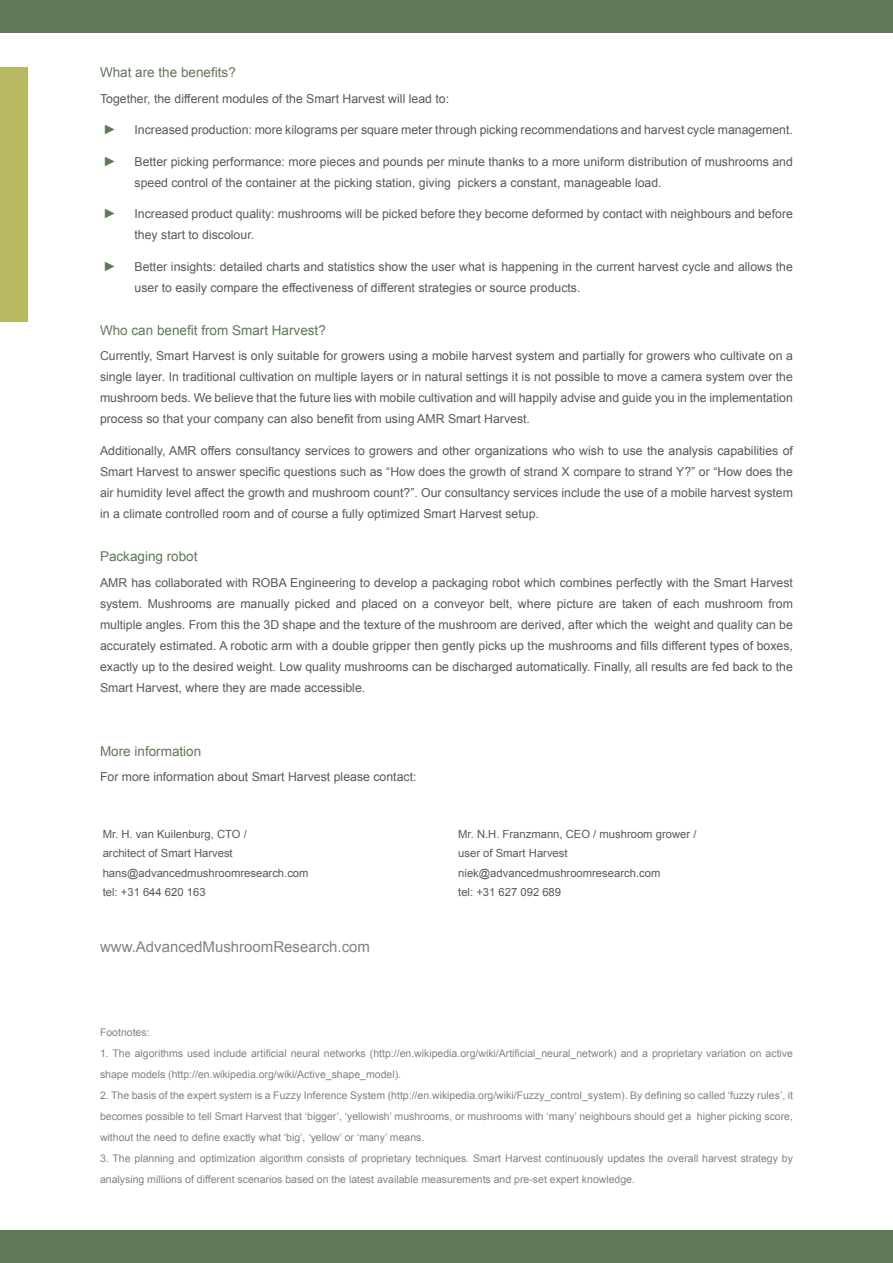
<style>
.page{position:relative;width:893px;height:1263px;background:#fff}
.page>*{position:absolute;margin:0;border:0;box-sizing:border-box;transform-origin:0 0}
.t1{font:15px "Arial";color:#808285}
.t2{font:13.5px "Arial";color:#60785a}
.t3{font:12.3px/21px "Arial";color:#58595b}
.t4{font:11.25px/19.5px "Arial";color:#58595b}
.t5{font:10.5px/21px "Arial";color:#808285}
</style>
<div class="page">
<div style="left:0;top:68px;width:27px;height:254px;background:#b7b963"></div>
<div style="left:0;top:0;width:893px;height:32px;background:#60785a"></div>
<div style="left:0;top:1231px;width:893px;height:32px;background:#60785a"></div>
<p class="t2" style="left:100px;top:64px;width:137px">What are the benefits?</p>
<p class="t3" style="left:100px;top:88px;width:351px">Together, the different modules of the Smart Harvest will lead to:</p>
<p class="t2" style="left:103px;top:120px;width:15px">►</p>
<p class="t3" style="left:135px;top:119px;width:660px">Increased production: more kilograms per square meter through picking recommendations and harvest cycle management.</p>
<p class="t2" style="left:103px;top:152px;width:15px">►</p>
<p class="t3" style="left:135px;top:151px;width:660px">Better picking performance: more pieces and pounds per minute thanks to a more uniform distribution of mushrooms and speed control of the container at the picking station, giving pickers a constant, manageable load.</p>
<p class="t2" style="left:103px;top:204px;width:15px">►</p>
<p class="t3" style="left:135px;top:203px;width:660px">Increased product quality: mushrooms will be picked before they become deformed by contact with neighbours and before they start to discolour.</p>
<p class="t2" style="left:103px;top:257px;width:15px">►</p>
<p class="t3" style="left:135px;top:256px;width:660px">Better insights: detailed charts and statistics show the user what is happening in the current harvest cycle and allows the user to easily compare the effectiveness of different strategies or source products.</p>
<p class="t2" style="left:100px;top:321px;width:227px">Who can benefit from Smart Harvest?</p>
<p class="t3" style="left:100px;top:346px;width:694px;text-align:justify">Currently, Smart Harvest is only suitable for growers using a mobile harvest system and partially for growers who cultivate on a single layer. In traditional cultivation on multiple layers or in natural settings it is not possible to move a camera system over the mushroom beds. We believe that the future lies with mobile cultivation and will happily advise and guide you in the implementation process so that your company can also benefit from using AMR Smart Harvest.</p>
<p class="t3" style="left:100px;top:440px;width:694px;text-align:justify">Additionally, AMR offers consultancy services to growers and other organizations who wish to use the analysis capabilities of Smart Harvest to answer specific questions such as “How does the growth of strand X compare to strand Y?” or “How does the air humidity level affect the growth and mushroom count?”. Our consultancy services include the use of a mobile harvest system in a climate controlled room and of course a fully optimized Smart Harvest setup.</p>
<p class="t2" style="left:100px;top:548px;width:99px">Packaging robot</p>
<p class="t3" style="left:100px;top:572px;width:694px;text-align:justify">AMR has collaborated with ROBA Engineering to develop a packaging robot which combines perfectly with the Smart Harvest system. Mushrooms are manually picked and placed on a conveyor belt, where picture are taken of each mushroom from multiple angles. From this the 3D shape and the texture of the mushroom are derived, after which the weight and quality can be accurately estimated. A robotic arm with a double gripper then gently picks up the mushrooms and fills different types of boxes, exactly up to the desired weight. Low quality mushrooms can be discharged automatically. Finally, all results are fed back to the Smart Harvest, where they are made accessible.</p>
<p class="t2" style="left:100px;top:743px;width:103px">More information</p>
<p class="t3" style="left:100px;top:767px;width:318px">For more information about Smart Harvest please contact:</p>
<p class="t4" style="left:103px;top:824px;width:207px">Mr. H. van Kuilenburg, CTO /<br>architect of Smart Harvest hans@advancedmushroomresearch.com tel: +31 644 620 163</p>
<p class="t4" style="left:458px;top:824px;width:240px">Mr. N.H. Franzmann, CEO / mushroom grower / user of Smart Harvest niek@advancedmushroomresearch.com<br>tel: +31 627 092 689</p>
<p class="t1" style="left:100px;top:937px;width:272px">www.AdvancedMushroomResearch.com</p>
<p class="t5" style="left:100px;top:1022px;width:51px">Footnotes:</p>
<p class="t5" style="left:100px;top:1043px;width:694px">1. The algorithms used include artificial neural networks (http://en.wikipedia.org/wiki/Artificial_neural_network) and a proprietary variation on active shape models (http://en.wikipedia.org/wiki/Active_shape_model).</p>
<p class="t5" style="left:100px;top:1085px;width:694px;text-align:justify">2. The basis of the expert system is a Fuzzy Inference System (http://en.wikipedia.org/wiki/Fuzzy_control_system). By defining so called ‘fuzzy rules’, it becomes possible to tell Smart Harvest that ‘bigger’, ‘yellowish’ mushrooms, or mushrooms with ‘many’ neighbours should get a higher picking score, without the need to define exactly what ‘big’, ‘yellow’ or ‘many’ means.</p>
<p class="t5" style="left:100px;top:1148px;width:694px">3. The planning and optimization algorithm consists of proprietary techniques. Smart Harvest continuously updates the overall harvest strategy by analysing millions of different scenarios based on the latest available measurements and pre-set expert knowledge.</p>
</div>
